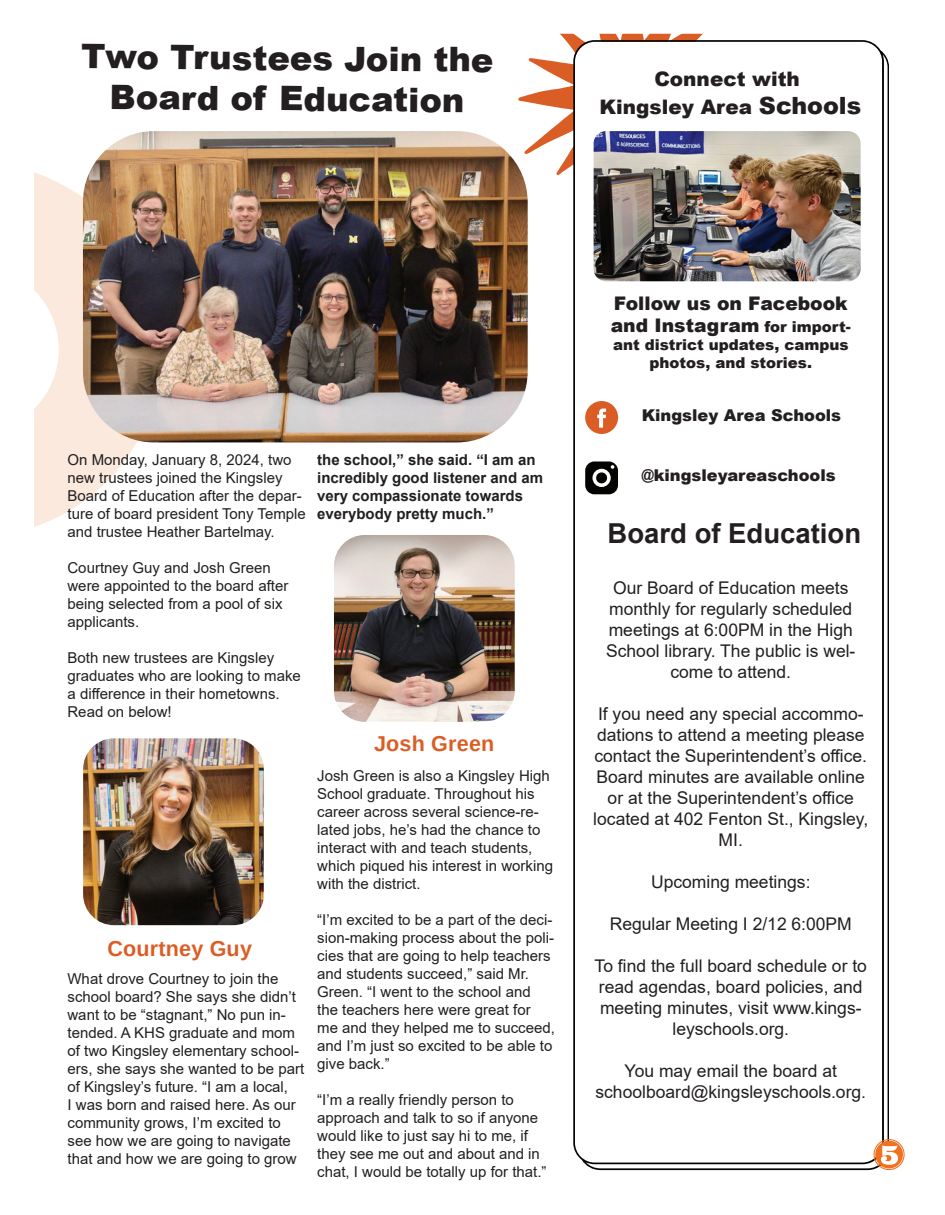
<style>
.page{position:relative;width:945px;height:1215px;background:#fff}
.page>*{position:absolute;margin:0;border:0;box-sizing:border-box;transform-origin:0 0}
.t1{font:900 33.75px/40.6px "Arial";color:#231f20;text-align:center}
.t2{font:700 27.5px "Arial";color:#231f20}
.t3{font:700 21.5px "Arimo";letter-spacing:.01em;color:#db5d26}
.t4{font:900 20px/28.5px "Arial";color:#231f20;text-align:center}
.t5{font:900 18.75px/22.5px "Arial";color:#231f20}
.t6{font:17.5px/21px "Arial";color:#231f20;text-align:center}
.t7{font:900 16.25px "Arial";color:#231f20}
.t8{font:15px/18px "Arial";color:#231f20}
.t9{font:700 15px/18px "Arial";color:#231f20}
.t10{font:900 15px/18px "Arial";color:#231f20;text-align:center}
.s1{font-size:23.75px}
.s2{font-size:15px}
</style>
<div class="page">
<svg style="left:34px;top:173px;width:128px;height:354px"></svg>
<svg style="left:518px;top:34px;width:185px;height:141px"></svg>
<svg style="left:573px;top:40px;width:316px;height:1130px"></svg>
<img style="left:594px;top:131px;width:267px;height:150px">
<svg style="left:585px;top:401px;width:33px;height:33px"></svg>
<svg style="left:585px;top:462px;width:33px;height:32px"></svg>
<svg style="left:874px;top:1139px;width:31px;height:31px"></svg>
<img style="left:83px;top:131px;width:445px;height:311px">
<img style="left:83px;top:738px;width:181px;height:187px">
<img style="left:334px;top:535px;width:181px;height:187px">
<h1 class="t1" style="left:81px;top:37px;width:414px">Two Trustees Join the<br>Board of Education</h1>
<h3 class="t4" style="left:600px;top:64px;width:263px">Connect with<br>Kingsley Area <span class="s1">Schools</span></h3>
<p class="t8" style="left:68px;top:451px;width:240px">On Monday, January 8, 2024, two new trustees joined the Kingsley Board of Education after the depar&shy;ture of board president Tony Temple and trustee Heather Bartelmay.</p>
<p class="t8" style="left:68px;top:559px;width:222px">Courtney Guy and Josh Green were appointed to the board after being selected from a pool of six applicants.</p>
<p class="t8" style="left:68px;top:649px;width:235px">Both new trustees are Kingsley graduates who are looking to make a difference in their hometowns.<br>Read on below!</p>
<h3 class="t3" style="left:107px;top:934px;width:146px">Courtney Guy</h3>
<p class="t8" style="left:68px;top:970px;width:238px">What drove Courtney to join the school board? She says she didn’t want to be “stagnant,” No pun in&shy;tended. A KHS graduate and mom of two Kingsley elementary school&shy;ers, she says she wanted to be part of Kingsley’s future. “I am a local,<br>I was born and raised here. As our community grows, I’m excited to see how we are going to navigate that and how we are going to grow</p>
<p class="t9" style="left:317px;top:451px;width:227px">the school,” she said. “I am an incredibly good listener and am very compassionate towards everybody pretty much.”</p>
<h3 class="t3" style="left:374px;top:729px;width:122px">Josh Green</h3>
<p class="t8" style="left:317px;top:766px;width:237px">Josh Green is also a Kingsley High<br>School graduate. Throughout his career across several science-re&shy;lated jobs, he’s had the chance to interact with and teach students, which piqued his interest in working with the district.</p>
<p class="t8" style="left:317px;top:910px;width:239px">“I’m excited to be a part of the deci&shy;sion-making process about the poli&shy;cies that are going to help teachers and students succeed,” said Mr.<br>Green. “I went to the school and the teachers here were great for me and they helped me to succeed, and I’m just so excited to be able to give back.”</p>
<p class="t8" style="left:317px;top:1090px;width:231px">“I’m a really friendly person to approach and talk to so if anyone would like to just say hi to me, if they see me out and about and in chat, I would be totally up for that.”</p>
<p class="t5" style="left:611px;top:291px;width:242px">Follow us on Facebook and Instagram <span class="s2">for import-</span></p>
<p class="t10" style="left:613px;top:335px;width:237px">ant district updates, campus photos, and stories.</p>
<p class="t7" style="left:642px;top:403px;width:201px">Kingsley Area Schools</p>
<p class="t7" style="left:642px;top:464px;width:196px">@kingsleyareaschools</p>
<h2 class="t2" style="left:608px;top:514px;width:255px">Board of Education</h2>
<p class="t6" style="left:606px;top:578px;width:251px">Our Board of Education meets monthly for regularly scheduled meetings at 6:00PM in the High<br>School library. The public is wel&shy;come to attend.</p>
<p class="t6" style="left:593px;top:704px;width:276px">If you need any special accommo&shy;dations to attend a meeting please contact the Superintendent’s office.<br>Board minutes are available online or at the Superintendent’s office located at 402 Fenton St., Kingsley,<br>MI.</p>
<p class="t6" style="left:651px;top:872px;width:161px">Upcoming meetings:</p>
<p class="t6" style="left:610px;top:914px;width:244px">Regular Meeting I 2/12 6:00PM</p>
<p class="t6" style="left:595px;top:956px;width:274px">To find the full board schedule or to read agendas, board policies, and meeting minutes, visit www.kings&shy;leyschools.org.</p>
<p class="t6" style="left:595px;top:1061px;width:272px">You may email the board at schoolboard@kingsleyschools.org.</p>
</div>
